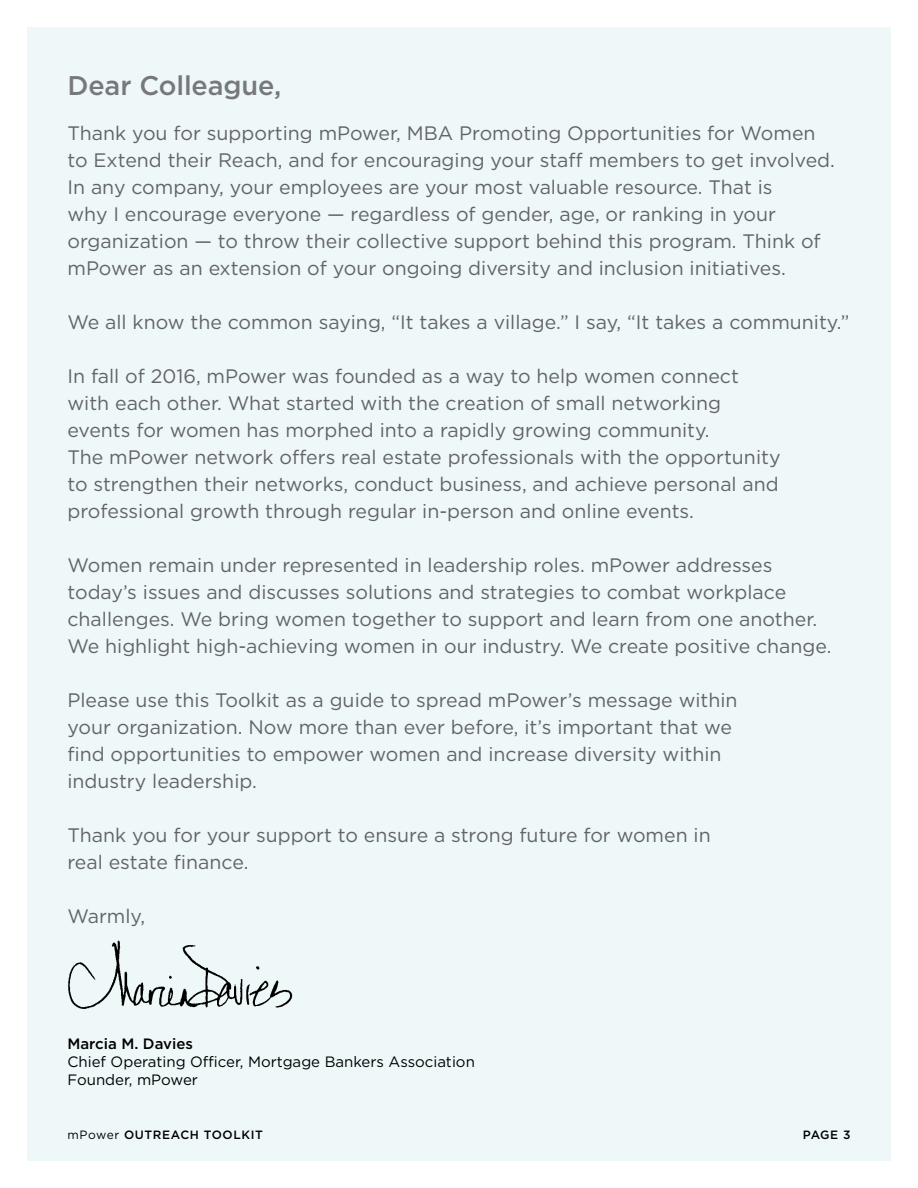
<style>
.page{position:relative;width:918px;height:1188px;background:#fff}
.page>*{position:absolute;margin:0;border:0;box-sizing:border-box;transform-origin:0 0}
.t1{font:500 27px "Gotham";letter-spacing:-.005em;color:#77787b}
.t2{font:19.5px/27px "Gotham";color:#636466}
.t3{font:15px/18px "Gotham";color:#000}
.t4{font:500 15px "Gotham";color:#000}
.t5{font:500 12px "Gotham";letter-spacing:.05em;color:#000}
.s1{font-weight:400}
</style>
<div class="page">
<div style="left:27px;top:27px;width:864px;height:1134px;background:#eef8f9"></div>
<img style="left:68px;top:940px;width:225px;height:69px">
<h1 class="t1" style="left:68px;top:67px;width:215px">Dear Colleague,</h1>
<p class="t2" style="left:68px;top:119px;width:769px">Thank you for supporting mPower, MBA Promoting Opportunities for Women to Extend their Reach, and for encouraging your staff members to get involved.<br>In any company, your employees are your most valuable resource. That is<br>why I encourage everyone — regardless of gender, age, or ranking in your organization — to throw their collective support behind this program. Think of mPower as an extension of your ongoing diversity and inclusion initiatives.</p>
<p class="t2" style="left:68px;top:308px;width:783px">We all know the common saying, “It takes a village.” I say, “It takes a community.”</p>
<p class="t2" style="left:68px;top:362px;width:715px">In fall of 2016, mPower was founded as a way to help women connect with each other. What started with the creation of small networking events for women has morphed into a rapidly growing community.<br>The mPower network offers real estate professionals with the opportunity to strengthen their networks, conduct business, and achieve personal and professional growth through regular in-person and online events.</p>
<p class="t2" style="left:68px;top:551px;width:766px">Women remain under represented in leadership roles. mPower addresses today’s issues and discusses solutions and strategies to combat workplace challenges. We bring women together to support and learn from one another.<br>We highlight high-achieving women in our industry. We create positive change.</p>
<p class="t2" style="left:68px;top:686px;width:672px">Please use this Toolkit as a guide to spread mPower’s message within your organization. Now more than ever before, it’s important that we find opportunities to empower women and increase diversity within industry leadership.</p>
<p class="t2" style="left:68px;top:821px;width:645px">Thank you for your support to ensure a strong future for women in real estate finance.</p>
<p class="t2" style="left:68px;top:902px;width:79px">Warmly,</p>
<p class="t4" style="left:68px;top:1033px;width:127px">Marcia M. Davies</p>
<p class="t3" style="left:68px;top:1052px;width:409px">Chief Operating Officer, Mortgage Bankers Association<br>Founder, mPower</p>
<p class="t5" style="left:68px;top:1127px;width:197px"><span class="s1">mPower</span> OUTREACH TOOLKIT</p>
<p class="t5" style="left:803px;top:1127px;width:49px">PAGE 3</p>
</div>
